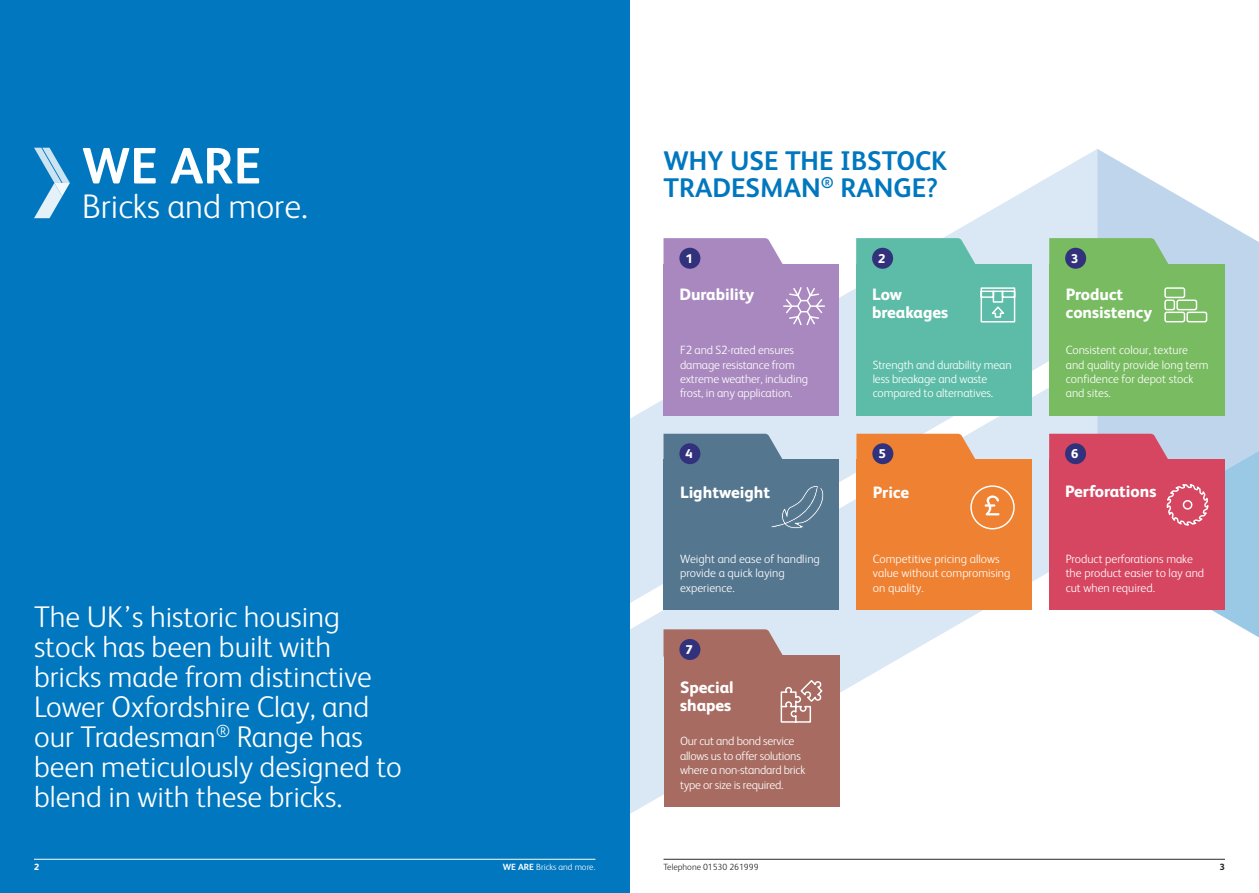
<style>
.page{position:relative;width:1259px;height:893px;background:#fff}
.page>*{position:absolute;margin:0;border:0;box-sizing:border-box;transform-origin:0 0}
.t1{font:700 51.3px "FS Albert";color:#fff}
.t2{font:300 34.2px "FS Albert";color:#fff}
.t3{font:300 30px/30px "FS Albert";color:#fff}
.t4{font:700 27px/27px "FS Albert";color:#0077be}
.t5{font:800 16.5px/18px "FS Albert";color:#fff}
.t6{font:800 12.75px "FS Albert";color:#fff}
.t7{font:300 12px/14.4px "FS Albert";letter-spacing:-.01em;color:#fff}
.t8{font:300 9px "FS Albert";color:#292829}
.t9{font:300 9px "FS Albert";color:#fff}
.t10{font:800 9px "FS Albert";color:#fff}
.t11{font:800 9px "FS Albert";color:#292829}
.s1{font-weight:700}
</style>
<div class="page">
<svg style="left:629px;top:149px;width:468px;height:704px"></svg>
<svg style="left:1097px;top:544px;width:162px;height:315px"></svg>
<svg style="left:1097px;top:149px;width:162px;height:395px;fill:#bed5eb"></svg>
<div style="left:0;top:0;width:629px;height:893px;background:#0077be"></div>
<hr style="left:663px;top:859px;width:562px;height:1px;background:#292829">
<hr style="left:34px;top:859px;width:561px;height:1px;background:#fff">
<svg style="left:34px;top:148px;width:36px;height:70px"></svg>
<div style="left:663px;top:264px;width:176px;height:151px;background:#a888be"></div>
<svg style="left:663px;top:238px;width:120px;height:27px;background:#ae91c2"></svg>
<div style="left:679px;top:248px;width:21px;height:21px;background:#32327c;border-radius:50%"></div>
<div style="left:856px;top:460px;width:176px;height:150px;background:#ef8132"></div>
<svg style="left:856px;top:434px;width:120px;height:27px;background:#ed8840"></svg>
<div style="left:872px;top:443px;width:21px;height:21px;background:#32327c;border-radius:50%"></div>
<svg style="left:984px;top:495px;width:15px;height:20px"></svg>
<div style="left:970px;top:485px;width:44px;height:44px;border:1px solid #fff;border-radius:50%"></div>
<div style="left:1049px;top:264px;width:176px;height:151px;background:#78bb61"></div>
<svg style="left:1049px;top:238px;width:120px;height:27px;background:#7dbc6c"></svg>
<div style="left:1065px;top:248px;width:21px;height:21px;background:#32327c;border-radius:50%"></div>
<svg style="left:1164px;top:287px;width:44px;height:36px"></svg>
<div style="left:856px;top:264px;width:176px;height:151px;background:#5dbca7"></div>
<svg style="left:856px;top:238px;width:120px;height:27px;background:#66bfad"></svg>
<div style="left:872px;top:248px;width:21px;height:21px;background:#32327c;border-radius:50%"></div>
<svg style="left:980px;top:287px;width:36px;height:36px"></svg>
<div style="left:1049px;top:460px;width:176px;height:150px;background:#d74661"></div>
<svg style="left:1049px;top:434px;width:120px;height:27px;background:#d5506b"></svg>
<div style="left:1065px;top:443px;width:21px;height:21px;background:#32327c;border-radius:50%"></div>
<svg style="left:1166px;top:484px;width:43px;height:42px"></svg>
<div style="left:663px;top:655px;width:176px;height:152px;background:#a76b61"></div>
<svg style="left:663px;top:629px;width:120px;height:28px;background:#ab756d"></svg>
<div style="left:679px;top:639px;width:21px;height:21px;background:#32327c;border-radius:50%"></div>
<svg style="left:780px;top:680px;width:43px;height:43px"></svg>
<div style="left:663px;top:460px;width:176px;height:150px;background:#55768f"></div>
<svg style="left:663px;top:434px;width:120px;height:27px;background:#5e7e96"></svg>
<div style="left:679px;top:443px;width:21px;height:21px;background:#32327c;border-radius:50%"></div>
<svg style="left:771px;top:486px;width:53px;height:43px"></svg>
<svg style="left:783px;top:287px;width:42px;height:39px"></svg>
<h1 class="t1" style="left:82px;top:136px;width:181px">WE ARE</h1>
<h2 class="t2" style="left:82px;top:186px;width:227px">Bricks and more.</h2>
<h3 class="t3" style="left:34px;top:601px;width:369px">The UK’s historic housing stock has been built with bricks made from distinctive<br>Lower Oxfordshire Clay, and our Tradesman<sup>®</sup> Range has been meticulously designed to blend in with these bricks.</h3>
<h3 class="t4" style="left:663px;top:147px;width:285px">WHY USE THE IBSTOCK<br>TRADESMAN<sup>®</sup> RANGE?</h3>
<p class="t6" style="left:685px;top:251px;width:9px">1</p>
<h3 class="t5" style="left:679px;top:285px;width:77px">Durability</h3>
<p class="t7" style="left:680px;top:343px;width:130px">F2 and S2-rated ensures damage resistance from extreme weather, including frost, in any application.</p>
<p class="t6" style="left:685px;top:446px;width:9px">4</p>
<h3 class="t5" style="left:680px;top:483px;width:92px">Lightweight</h3>
<p class="t7" style="left:680px;top:552px;width:141px">Weight and ease of handling provide a quick laying experience.</p>
<p class="t6" style="left:685px;top:642px;width:9px">7</p>
<h3 class="t5" style="left:680px;top:678px;width:55px">Special shapes</h3>
<p class="t7" style="left:680px;top:734px;width:127px">Our cut and bond service allows us to offer solutions where a non-standard brick type or size is required.</p>
<p class="t6" style="left:878px;top:251px;width:9px">2</p>
<h3 class="t5" style="left:872px;top:285px;width:78px">Low breakages</h3>
<p class="t7" style="left:872px;top:357px;width:140px">Strength and durability mean less breakage and waste compared to alternatives.</p>
<p class="t6" style="left:878px;top:446px;width:9px">5</p>
<h3 class="t5" style="left:873px;top:483px;width:38px">Price</h3>
<p class="t7" style="left:873px;top:552px;width:139px">Competitive pricing allows value without compromising on quality.</p>
<p class="t6" style="left:1071px;top:251px;width:9px">3</p>
<h3 class="t5" style="left:1065px;top:285px;width:88px">Product consistency</h3>
<p class="t7" style="left:1065px;top:343px;width:144px">Consistent colour, texture and quality provide long term confidence for depot stock and sites.</p>
<p class="t6" style="left:1071px;top:446px;width:9px">6</p>
<h3 class="t5" style="left:1065px;top:482px;width:93px">Perforations</h3>
<p class="t7" style="left:1065px;top:552px;width:140px">Product perforations make the product easier to lay and cut when required.</p>
<p class="t10" style="left:34px;top:862px;width:7px">2</p>
<p class="t9" style="left:503px;top:862px;width:94px"><span class="s1">WE ARE</span> Bricks and more.</p>
<p class="t8" style="left:663px;top:862px;width:96px">Telephone 01530 261999</p>
<p class="t11" style="left:1219px;top:862px;width:7px">3</p>
</div>
